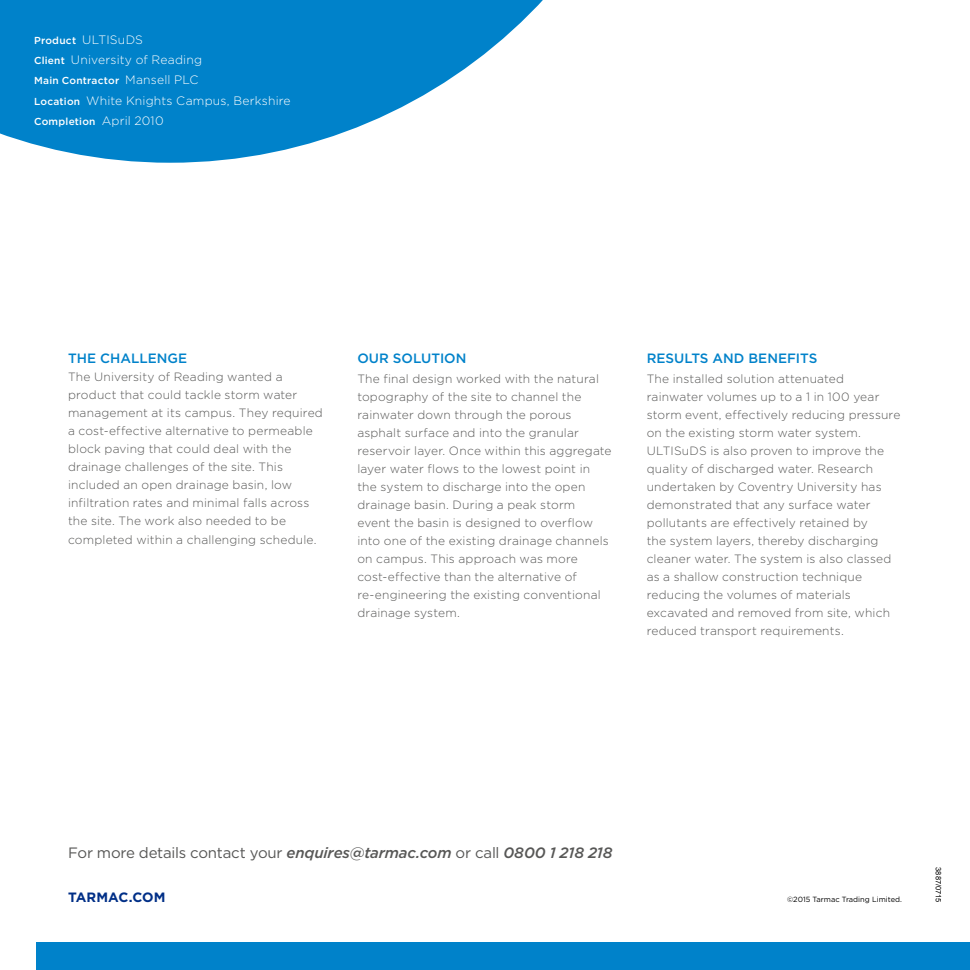
<style>
.page{position:relative;width:970px;height:970px;background:#fff}
.page>*{position:absolute;margin:0;border:0;box-sizing:border-box;transform-origin:0 0}
.t1{font:15px "Gotham";letter-spacing:-.015em;color:#575756}
.t2{font:500 13.5px "Gotham";color:#0082ca}
.t3{font:700 13.5px "Gotham";letter-spacing:.005em;color:#002f87}
.t4{font:300 12.15px/20.2px "Gotham";letter-spacing:.015em;color:#fff}
.t5{font:300 12px/18px "Gotham";letter-spacing:.015em;color:#575756}
.t6{font:500 10.2px "Gotham";letter-spacing:.025em;color:#fff}
.t7{font:7.5px "Gotham";color:#000}
.t8{font:7.5px "Arial";color:#000}
.s1{font-weight:500;font-size:10.2px}
.s2{font-weight:300;font-size:12.15px}
.s3{font-weight:500;font-style:italic}
</style>
<div class="page">
<svg style="left:0;top:0;width:543px;height:163px;fill:#0082ca"></svg>
<div style="left:37px;top:942px;width:932px;height:27px;background:#0082ca"></div>
<p class="t4" style="left:34px;top:29px;width:169px"><span class="s1">Product</span> ULTISuDS<br><span class="s1">Client</span> University of Reading</p>
<p class="t6" style="left:34px;top:74px;width:166px">Main Contractor <span class="s2">Mansell PLC</span></p>
<p class="t4" style="left:34px;top:90px;width:258px"><span class="s1">Location</span> White Knights Campus, Berkshire</p>
<p class="t6" style="left:34px;top:114px;width:131px">Completion <span class="s2">April 2010</span></p>
<p class="t2" style="left:68px;top:349px;width:120px">THE CHALLENGE</p>
<p class="t5" style="left:68px;top:367px;width:256px">The University of Reading wanted a product that could tackle storm water management at its campus. They required a cost-effective alternative to permeable block paving that could deal with the drainage challenges of the site. This included an open drainage basin, low infiltration rates and minimal falls across the site. The work also needed to be</p>
<p class="t5" style="left:68px;top:531px;width:250px">completed within a challenging schedule.</p>
<p class="t2" style="left:357px;top:349px;width:111px">OUR SOLUTION</p>
<p class="t5" style="left:357px;top:369px;width:256px">The final design worked with the natural topography of the site to channel the rainwater down through the porous asphalt surface and into the granular reservoir layer. Once within this aggregate layer water flows to the lowest point in the system to discharge into the open drainage basin. During a peak storm event the basin is designed to overflow into one of the existing drainage channels on campus. This approach was more cost-effective than the alternative of re-engineering the existing conventional drainage system.</p>
<p class="t2" style="left:646px;top:349px;width:172px">RESULTS AND BENEFITS</p>
<p class="t5" style="left:646px;top:369px;width:255px">The installed solution attenuated rainwater volumes up to a 1 in 100 year storm event, effectively reducing pressure on the existing storm water system.<br>ULTISuDS is also proven to improve the quality of discharged water. Research undertaken by Coventry University has demonstrated that any surface water pollutants are effectively retained by<br>the system layers, thereby discharging cleaner water. The system is also classed as a shallow construction technique reducing the volumes of materials excavated and removed from site, which reduced transport requirements.</p>
<p class="t1" style="left:68px;top:842px;width:546px">For more details contact your <span class="s3">enquires@tarmac.com</span> or call <span class="s3">0800 1 218 218</span></p>
<p class="t3" style="left:68px;top:888px;width:99px">TARMAC.COM</p>
<p class="t7" style="left:787px;top:894px;width:116px">©2015 Tarmac Trading Limited.</p>
<p class="t8" style="left:943px;top:867px;width:37px;rotate:90deg">3887/0715</p>
</div>
